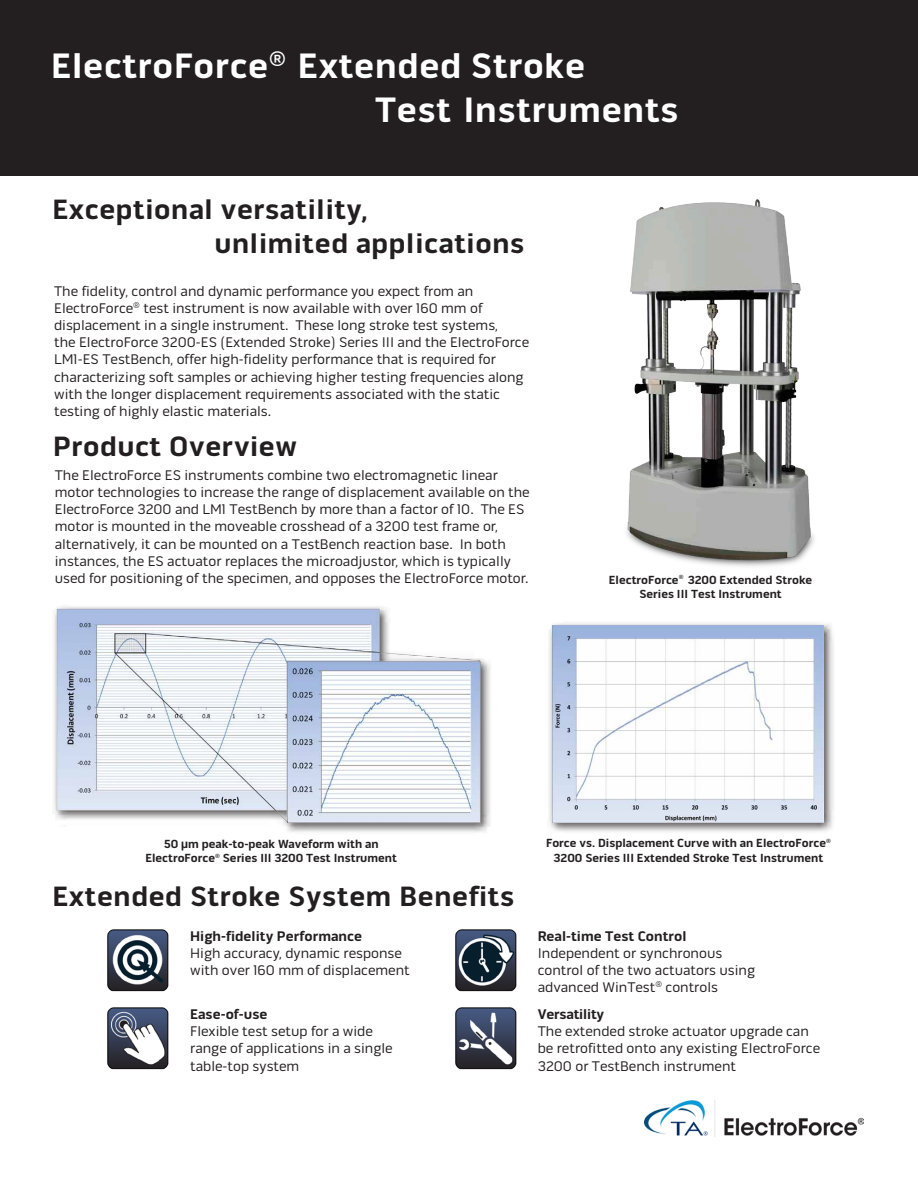
<style>
.page{position:relative;width:918px;height:1188px;background:#fff}
.page>*{position:absolute;margin:0;border:0;box-sizing:border-box;transform-origin:0 0}
.t1{font:700 36px "Bose Gothic";letter-spacing:.02em;color:#fff}
.Body_Text_Indent_2{font:700 28.5px "Bose Gothic";letter-spacing:.02em;color:#231f20}
.t2{font:14.25px/17.1px "Bose Gothic";color:#231f20}
.Photo_captions{font:700 12px/14.4px "Bose Gothic";color:#231f20;text-align:center}
.s1{font-family:"Arial"}
.s2{font-weight:700}
</style>
<div class="page">
<div style="left:0;top:0;width:918px;height:176px;background:#231f20"></div>
<img style="left:626px;top:199px;width:188px;height:368px">
<img style="left:54px;top:606px;width:437px;height:226px">
<img style="left:107px;top:929px;width:62px;height:62px">
<img style="left:107px;top:1007px;width:62px;height:63px">
<img style="left:455px;top:929px;width:62px;height:62px">
<img style="left:455px;top:1007px;width:62px;height:63px">
<div style="left:547px;top:621px;width:288px;height:212px;background:#231f20;opacity:.8"></div>
<img style="left:552px;top:626px;width:272px;height:196px">
<img style="left:644px;top:1101px;width:220px;height:35px">
<p class="t1" style="left:51px;top:45px;width:536px">ElectroForce<sup>®</sup> Extended Stroke</p>
<p class="t1" style="left:375px;top:88px;width:305px">Test Instruments</p>
<p class="Body_Text_Indent_2" style="left:52px;top:192px;width:317px">Exceptional versatility,</p>
<p class="Body_Text_Indent_2" style="left:214px;top:227px;width:312px">unlimited applications</p>
<p class="t2" style="left:54px;top:283px;width:477px">The fidelity, control and dynamic performance you expect from an ElectroForce<sup>®</sup> test instrument is now available with over 160 mm of displacement in a single instrument. These long stroke test systems,<br>the ElectroForce 3200-ES (Extended Stroke) Series III and the ElectroForce LM1-ES TestBench, offer high-fidelity performance that is required for characterizing soft samples or achieving higher testing frequencies along with the longer displacement requirements associated with the static testing of highly elastic materials.</p>
<p class="Body_Text_Indent_2" style="left:53px;top:429px;width:246px">Product Overview</p>
<p class="t2" style="left:55px;top:467px;width:477px">The ElectroForce ES instruments combine two electromagnetic linear motor technologies to increase the range of displacement available on the ElectroForce 3200 and LM1 TestBench by more than a factor of 10. The ES motor is mounted in the moveable crosshead of a 3200 test frame or, alternatively, it can be mounted on a TestBench reaction base. In both instances, the ES actuator replaces the microadjustor, which is typically used for positioning of the specimen, and opposes the ElectroForce motor.</p>
<p class="Photo_captions" style="left:609px;top:572px;width:205px">ElectroForce<sup>®</sup> 3200 Extended Stroke<br>Series III Test Instrument</p>
<p class="Photo_captions" style="left:145px;top:836px;width:253px">50 <span class="s1">µ</span>m peak-to-peak Waveform with an<br>ElectroForce<sup>®</sup> Series III 3200 Test Instrument</p>
<p class="Body_Text_Indent_2" style="left:52px;top:879px;width:464px">Extended Stroke System Benefits</p>
<p class="t2" style="left:190px;top:927px;width:221px"><span class="s2">High-fidelity Performance<br></span>High accuracy, dynamic response with over 160 mm of displacement</p>
<p class="t2" style="left:190px;top:1006px;width:204px"><span class="s2">Ease-of-use<br></span>Flexible test setup for a wide range of applications in a single table-top system</p>
<p class="Photo_captions" style="left:546px;top:836px;width:286px">Force vs. Displacement Curve with an ElectroForce<sup>®<br></sup>3200 Series III Extended Stroke Test Instrument</p>
<p class="t2" style="left:538px;top:927px;width:219px"><span class="s2">Real-time Test Control<br></span>Independent or synchronous control of the two actuators using advanced WinTest<sup>®</sup> controls</p>
<p class="t2" style="left:538px;top:1006px;width:284px"><span class="s2">Versatility<br></span>The extended stroke actuator upgrade can be retrofitted onto any existing ElectroForce<br>3200 or TestBench instrument</p>
</div>
